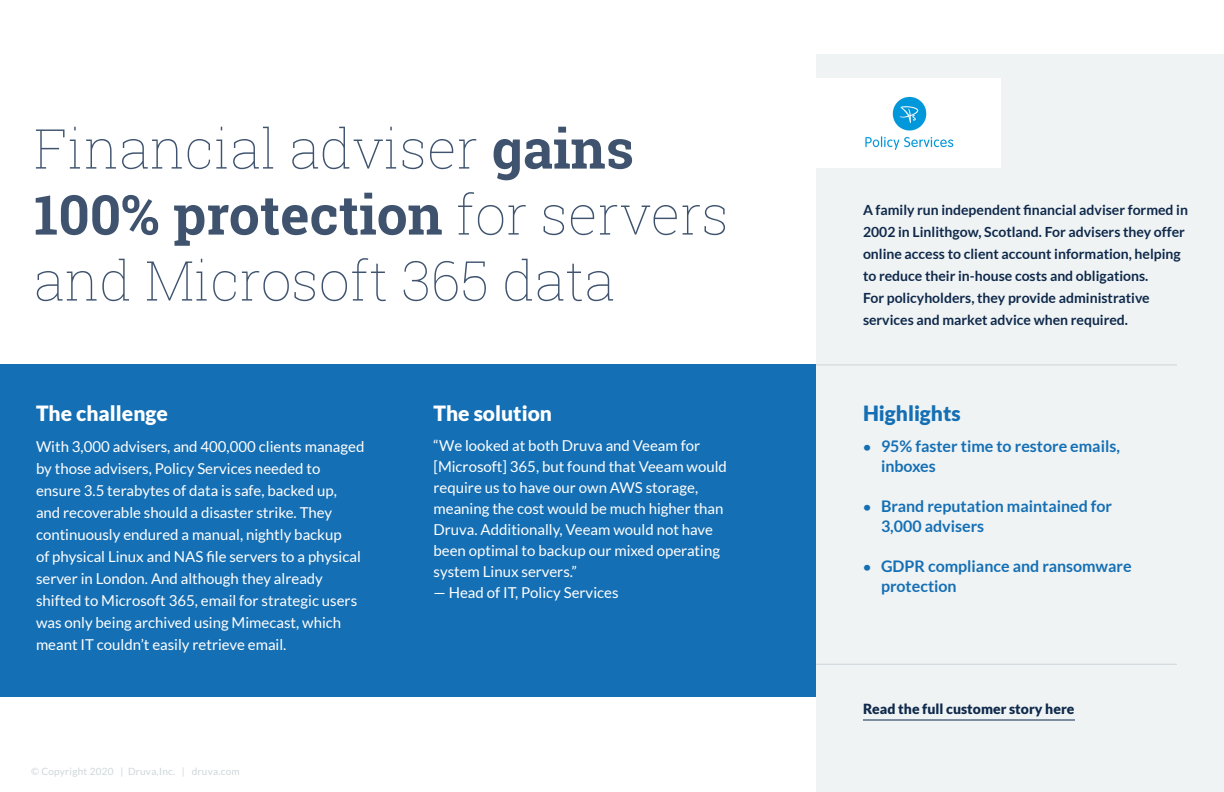
<style>
.page{position:relative;width:1224px;height:792px;background:#fff}
.page>*{position:absolute;margin:0;border:0;box-sizing:border-box;transform-origin:0 0}
.t1{font:100 55px/66px "Roboto Slab";color:#0f294b}
.Challenge_Solution_H{font:900 21px "Lato";color:#fff}
.Challenge_Solution_H-2{font:900 21px "Lato";color:#156fb4}
.t2{font:700 16px/20px "Lato";color:#156fb4}
.Challenge_Solution_B{font:15px/22px "Lato";color:#fff}
.Paragraph_Style_1{font:700 14px/22px "Lato";color:#0f294b}
.Paragraph_Style_1-2{font:900 14px "Lato";color:#0f294b}
.t3{font:10px "Lato";letter-spacing:.025em;color:#ced7da}
.s1{font-weight:700}
.s2{font-size:14px}
</style>
<div class="page">
<div style="left:0;top:365px;width:816px;height:332px;background:#156fb4"></div>
<div style="left:816px;top:54px;width:408px;height:738px;background:#eff3f4"></div>
<div style="left:816px;top:78px;width:185px;height:90px;background:#fff"></div>
<hr style="left:863px;top:720px;width:212px;height:1px;background:#0f294b">
<hr style="left:816px;top:365px;width:361px;height:1px;background:#ced7da">
<hr style="left:816px;top:664px;width:361px;height:1px;background:#ced7da">
<img style="left:865px;top:96px;width:89px;height:54px">
<h1 class="t1" style="left:34px;top:114px;width:696px">Financial adviser <span class="s1">gains<br>100% protection</span> for servers and Microsoft 365 data</h1>
<p class="Challenge_Solution_H" style="left:36px;top:401px;width:133px">The challenge</p>
<p class="Challenge_Solution_B" style="left:36px;top:435px;width:330px">With 3,000 advisers, and 400,000 clients managed by those advisers, Policy Services needed to ensure 3.5 terabytes of data is safe, backed up, and recoverable should a disaster strike. They continuously endured a manual, nightly backup<br>of physical Linux and NAS file servers to a physical server in London. And although they already shifted to Microsoft 365, email for strategic users was only being archived using Mimecast, which meant IT couldn’t easily retrieve email.</p>
<p class="t3" style="left:31px;top:766px;width:210px">© Copyright 2020 | Druva,Inc. | druva.com</p>
<p class="Challenge_Solution_H" style="left:434px;top:401px;width:120px">The solution</p>
<p class="Challenge_Solution_B" style="left:434px;top:435px;width:295px;line-height:21px">“We looked at both Druva and Veeam for [Microsoft] 365, but found that Veeam would require us to have our own AWS storage, meaning the cost would be much higher than Druva. Additionally, Veeam would not have been optimal to backup our mixed operating system Linux servers.”</p>
<p class="Challenge_Solution_B" style="left:434px;top:581px;width:187px">— Head of IT, Policy Services</p>
<p class="Paragraph_Style_1" style="left:863px;top:199px;width:326px">A family run independent financial adviser formed in 2002 in Linlithgow, Scotland. For advisers they offer online access to client account information, helping to reduce their in-house costs and obligations.<br>For policyholders, they provide administrative services and market advice when required.</p>
<p class="Challenge_Solution_H-2" style="left:863px;top:401px;width:99px">Highlights</p>
<p class="t2" style="left:881px;top:436px;width:240px;text-indent:-18px"><span class="s2">•</span> 95% faster time to restore emails, inboxes</p>
<p class="t2" style="left:881px;top:496px;width:233px;text-indent:-18px"><span class="s2">•</span> Brand reputation maintained for<br>3,000 advisers</p>
<p class="t2" style="left:881px;top:556px;width:252px;text-indent:-18px"><span class="s2">•</span> GDPR compliance and ransomware protection</p>
<p class="Paragraph_Style_1-2" style="left:863px;top:701px;width:213px">Read the full customer story here</p>
</div>
